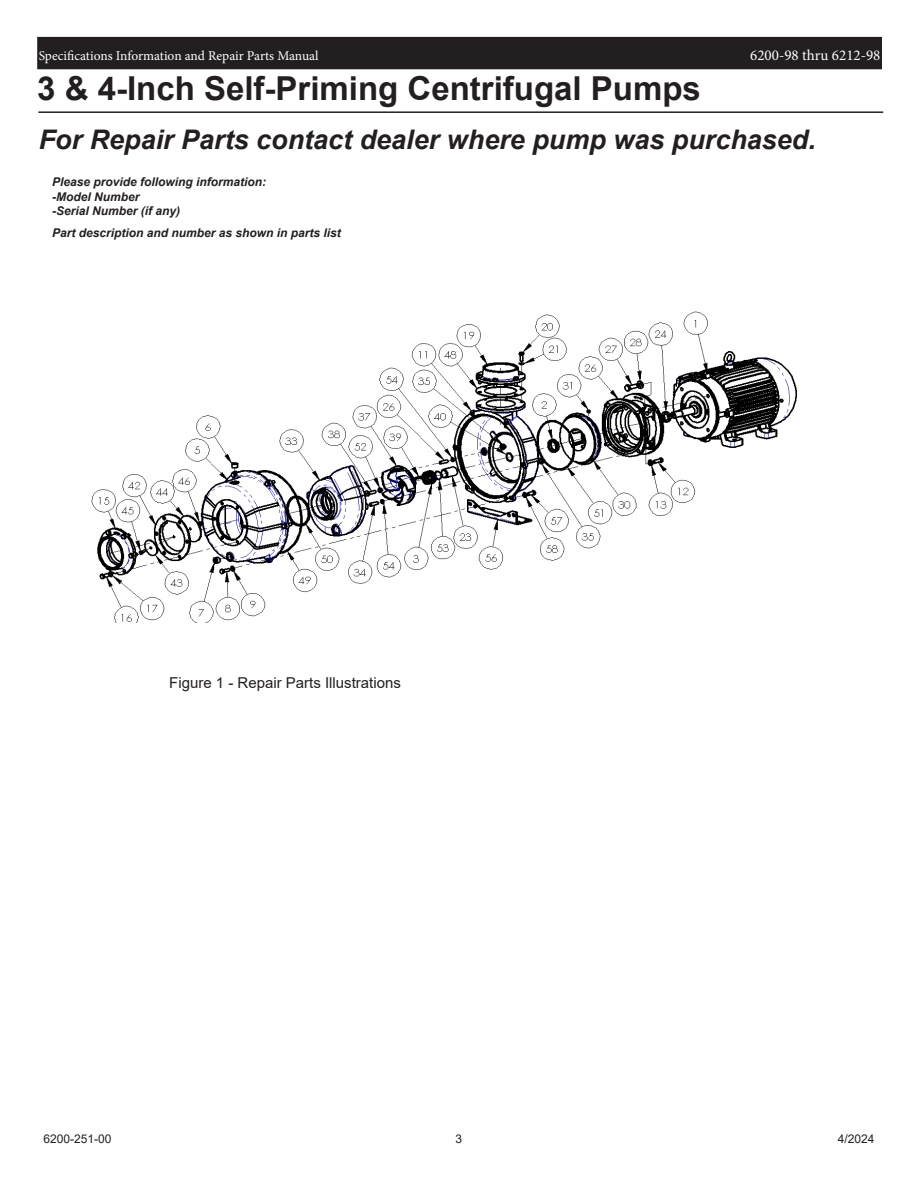
<style>
.page{position:relative;width:918px;height:1188px;background:#fff}
.page>*{position:absolute;margin:0;border:0;box-sizing:border-box;transform-origin:0 0}
.t1{font:700 33px "Arial";color:#231f20}
.t2{font:italic 700 27px "Arial";color:#231f20}
.t3{font:15px "Arial";color:#231f20}
.t4{font:15px "Minion Pro";color:#fff}
.t5{font:13.5px "Minion Pro";color:#fff}
.t6{font:italic 700 12px "Arial";color:#231f20}
.t7{font:12px "Arial";color:#231f20}
</style>
<div class="page">
<div style="left:38px;top:38px;width:843px;height:31px;background:#231f20"></div>
<div style="left:37px;top:37px;width:845px;height:32px;border:2px solid #231f20"></div>
<img style="left:91px;top:311px;width:706px;height:312px">
<hr style="left:38px;top:111px;width:845px;height:2px;background:#231f20">
<p class="t5" style="left:39px;top:46px;width:281px">Specifications Information and Repair Parts Manual</p>
<p class="t4" style="left:750px;top:45px;width:132px">6200-98 thru 6212-98</p>
<p class="t1" style="left:37px;top:65px;width:665px">3 &amp; 4-Inch Self-Priming Centrifugal Pumps</p>
<p class="t2" style="left:39px;top:121px;width:779px">For Repair Parts contact dealer where pump was purchased.</p>
<p class="t6" style="left:52px;top:174px;width:216px">Please provide following information:</p>
<p class="t6" style="left:52px;top:189px;width:89px">-Model Number</p>
<p class="t6" style="left:52px;top:203px;width:130px">-Serial Number (if any)</p>
<p class="t6" style="left:52px;top:225px;width:290px">Part description and number as shown in parts list</p>
<p class="t3" style="left:169px;top:672px;width:233px">Figure 1 - Repair Parts Illustrations</p>
<p class="t7" style="left:44px;top:1131px;width:70px">6200-251-00</p>
<p class="t7" style="left:456px;top:1131px;width:8px">3</p>
<p class="t7" style="left:838px;top:1131px;width:38px">4/2024</p>
</div>
